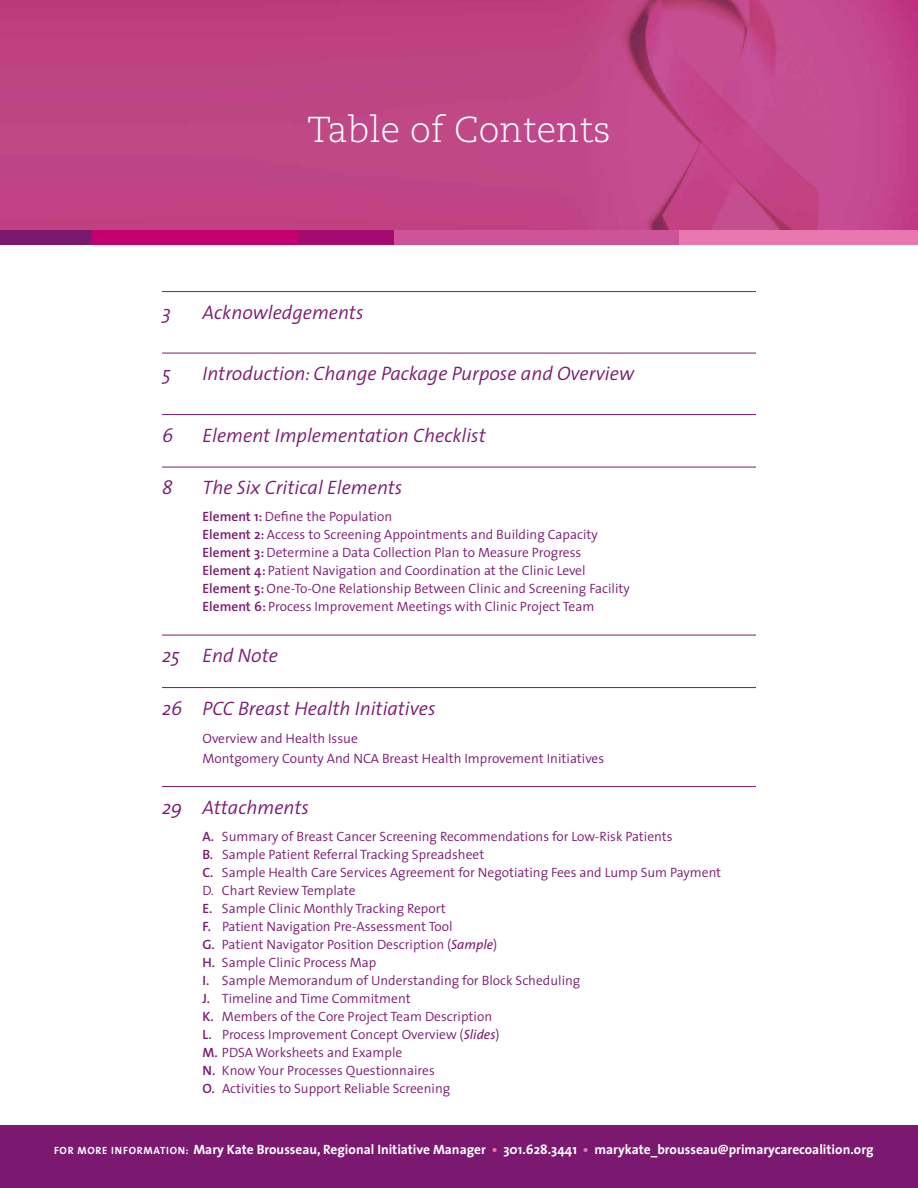
<style>
.page{position:relative;width:918px;height:1188px;background:#fff}
.page>*{position:absolute;margin:0;border:0;box-sizing:border-box;transform-origin:0 0}
.t1{font:300 36px "Caecilia LT Std";color:#fff}
.t2{font:italic 300 19.5px "The Sans";color:#7b1971}
.t3{font:300 13.5px/18px "The Sans";color:#7b1971}
.t4{font:700 13.5px "The Sans";color:#fff}
.s1{font-weight:600}
.s2{font-weight:400;font-style:italic}
.s3{font-size:10.5px}
.s4{color:#e977af}
</style>
<div class="page">
<img style="left:0;top:0;width:918px;height:230px">
<hr style="left:162px;top:291px;width:594px;height:1px;background:#7b1971">
<hr style="left:162px;top:353px;width:594px;height:1px;background:#7b1971">
<hr style="left:162px;top:414px;width:594px;height:1px;background:#7b1971">
<hr style="left:162px;top:467px;width:594px;height:1px;background:#7b1971">
<hr style="left:162px;top:635px;width:594px;height:1px;background:#7b1971">
<hr style="left:162px;top:687px;width:594px;height:1px;background:#7b1971">
<hr style="left:162px;top:786px;width:594px;height:1px;background:#7b1971">
<div style="left:0;top:230px;width:110px;height:15px;background:#7b1971"></div>
<div style="left:91px;top:230px;width:222px;height:15px;background:#c4006e"></div>
<div style="left:298px;top:230px;width:264px;height:15px;background:#a6096f"></div>
<div style="left:395px;top:230px;width:343px;height:15px;background:#ce5398"></div>
<div style="left:679px;top:230px;width:239px;height:15px;background:#e977af"></div>
<div style="left:0;top:1125px;width:918px;height:63px;background:#7b1971"></div>
<h1 class="t1" style="left:307px;top:109px;width:305px">Table of Contents</h1>
<h2 class="t2" style="left:162px;top:296px;width:10px">3</h2>
<h2 class="t2" style="left:203px;top:296px;width:163px">Acknowledgements</h2>
<h2 class="t2" style="left:162px;top:358px;width:10px">5</h2>
<h2 class="t2" style="left:203px;top:358px;width:433px">Introduction: Change Package Purpose and Overview</h2>
<h2 class="t2" style="left:162px;top:419px;width:13px">6</h2>
<h2 class="t2" style="left:203px;top:419px;width:285px">Element Implementation Checklist</h2>
<h2 class="t2" style="left:162px;top:472px;width:12px">8</h2>
<h2 class="t2" style="left:203px;top:472px;width:201px">The Six Critical Elements</h2>
<p class="t3" style="left:202px;top:507px;width:429px"><span class="s1">Element 1:</span> Define the Population<br><span class="s1">Element 2:</span> Access to Screening Appointments and Building Capacity <span class="s1">Element 3:</span> Determine a Data Collection Plan to Measure Progress <span class="s1">Element 4:</span> Patient Navigation and Coordination at the Clinic Level <span class="s1">Element 5:</span> One-To-One Relationship Between Clinic and Screening Facility <span class="s1">Element 6:</span> Process Improvement Meetings with Clinic Project Team</p>
<h2 class="t2" style="left:162px;top:640px;width:118px">25 End Note</h2>
<h2 class="t2" style="left:162px;top:692px;width:275px">26 PCC Breast Health Initiatives</h2>
<p class="t3" style="left:202px;top:729px;width:403px;line-height:19.5px">Overview and Health Issue<br>Montgomery County And NCA Breast Health Improvement Initiatives</p>
<h2 class="t2" style="left:162px;top:791px;width:148px">29 Attachments</h2>
<p class="t3" style="left:202px;top:827px;width:520px"><span class="s1">A.</span> Summary of Breast Cancer Screening Recommendations for Low-Risk Patients<br><span class="s1">B.</span> Sample Patient Referral Tracking Spreadsheet<br><span class="s1">C.</span> Sample Health Care Services Agreement for Negotiating Fees and Lump Sum Payment D. Chart Review Template<br><span class="s1">E.</span> Sample Clinic Monthly Tracking Report<br><span class="s1">F.</span> Patient Navigation Pre-Assessment Tool<br><span class="s1">G.</span> Patient Navigator Position Description (<span class="s2">Sample</span>)<br><span class="s1">H.</span> Sample Clinic Process Map<br><span class="s1">I.</span> Sample Memorandum of Understanding for Block Scheduling<br><span class="s1">J.</span> Timeline and Time Commitment<br><span class="s1">K.</span> Members of the Core Project Team Description<br><span class="s1">L.</span> Process Improvement Concept Overview (<span class="s2">Slides</span>)<br><span class="s1">M.</span> PDSA Worksheets and Example<br><span class="s1">N.</span> Know Your Processes Questionnaires<br><span class="s1">O.</span> Activities to Support Reliable Screening</p>
<p class="t4" style="left:54px;top:1138px;width:821px"><span class="s3">For more inf ormation:</span> Mary Kate Brousseau, Regional Initiative Manager <span class="s4">•</span> 301.628.3441 <span class="s4">•</span> marykate_brousseau@primarycarecoalition.org</p>
</div>
